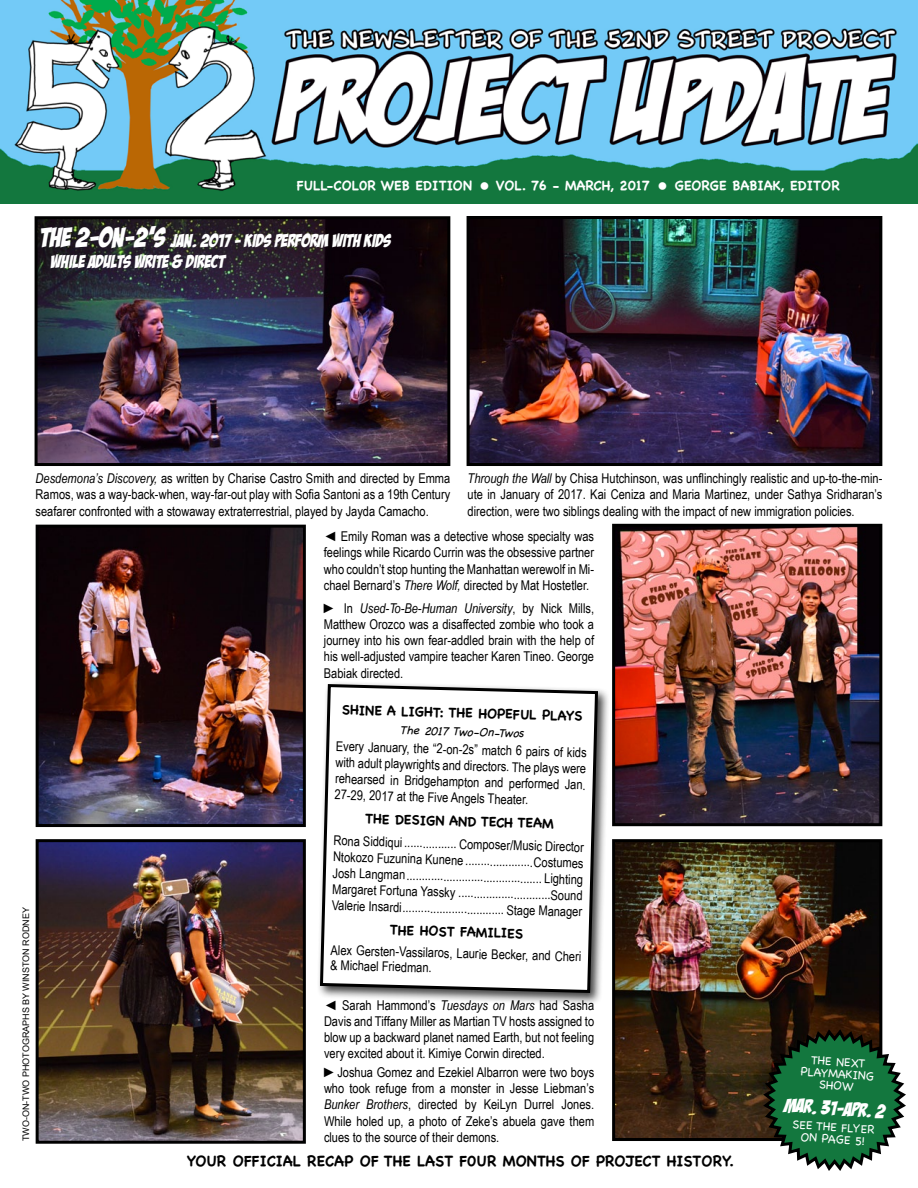
<style>
.page{position:relative;width:918px;height:1188px;background:#fff}
.page>*{position:absolute;margin:0;border:0;box-sizing:border-box;transform-origin:0 0}
.t1{font:19.5px "Bada Boom BB";color:#fff}
.t2{font:18px/21.6px "Bada Boom BB";color:#fff}
.t3{font:700 15px "Chalkboard";color:#000}
.t4{font:13.5px/16.2px "Arial Narrow";color:#000;text-align:justify}
.t5{font:700 13.5px "Chalkboard";color:#000}
.t6{font:700 13.5px "Chalkboard";color:#fff}
.t7{font:12px/12px "Chalkboard";color:#fff;text-align:center}
.t8{font:italic 12px "Chalkboard";color:#000}
.t9{font:9px "Arial";color:#000}
.s1{font-size:27px}
.s2{font-style:italic}
</style>
<div class="page">
<img style="left:0;top:0;width:918px;height:203px">
<img style="left:40px;top:529px;width:262px;height:294px">
<div style="left:36px;top:525px;width:270px;height:302px;border:3px solid #000"></div>
<img style="left:39px;top:220px;width:407px;height:242px">
<div style="left:35px;top:216px;width:415px;height:250px;border:3px solid #000"></div>
<img style="left:471px;top:220px;width:407px;height:242px">
<div style="left:467px;top:216px;width:415px;height:250px;border:3px solid #000"></div>
<img style="left:40px;top:843px;width:262px;height:297px">
<div style="left:36px;top:839px;width:270px;height:305px;border:3px solid #000"></div>
<div style="left:317px;top:681px;width:294px;height:325px;background:#000;opacity:.75"></div>
<svg style="left:318px;top:683px;width:282px;height:312px"></svg>
<img style="left:616px;top:528px;width:262px;height:294px">
<div style="left:612px;top:524px;width:270px;height:302px;border:3px solid #000"></div>
<img style="left:616px;top:843px;width:262px;height:294px">
<div style="left:612px;top:839px;width:270px;height:302px;border:3px solid #000"></div>
<svg style="left:481px;top:182px;width:7px;height:8px"></svg>
<svg style="left:659px;top:182px;width:7px;height:8px"></svg>
<svg style="left:760px;top:1027px;width:146px;height:144px"></svg>
<p class="t6" style="left:297px;top:178px;width:177px">FULL-COL0R WEB EDITION</p>
<p class="t6" style="left:496px;top:178px;width:156px">VOL. 76 - MARCH, 2017</p>
<p class="t6" style="left:675px;top:178px;width:125px">GEORGE BABIAK, EDITOR</p>
<h2 class="t2" style="left:51px;top:230px;width:342px;text-indent:-10px"><span class="s1">THE 2-ON-2’S</span> JAN. 2017 - KIDS PERFORM WITH KIDS<br>WHILE ADULTS WRITE &amp; DIRECT</h2>
<p class="t4" style="left:36px;top:470px;width:416px"><span class="s2">Desdemona’s Discovery,</span> as written by Charise Castro Smith and directed by Emma Ramos, was a way-back-when, way-far-out play with Sofia Santoni as a 19th Century seafarer confronted with a stowaway extraterrestrial, played by Jayda Camacho.</p>
<p class="t4" style="left:468px;top:470px;width:416px"><span class="s2">Through the Wall</span> by Chisa Hutchinson, was unflinchingly realistic and up-to-the-min&shy;ute in January of 2017. Kai Ceniza and Maria Martinez, under Sathya Sridharan’s direction, were two siblings dealing with the impact of new immigration policies.</p>
<p class="t4" style="left:324px;top:528px;width:272px">◄ Emily Roman was a detective whose specialty was feelings while Ricardo Currin was the obsessive partner who couldn’t stop hunting the Manhattan werewolf in Mi&shy;chael Bernard’s <span class="s2">There Wolf,</span> directed by Mat Hostetler.</p>
<p class="t9" style="left:20px;top:1141px;width:236px;rotate:-90deg">TWO-ON-TWO PHOTOGRAPHS BY WINSTON RODNEY</p>
<p class="t4" style="left:324px;top:599px;width:272px">► In <span class="s2">Used-To-Be-Human University</span>, by Nick Mills, Matthew Orozco was a disaffected zombie who took a journey into his own fear-addled brain with the help of his well-adjusted vampire teacher Karen Tineo. George Babiak directed.</p>
<p class="t5" style="left:342px;top:702px;width:19px;rotate:2deg">SHINE</p>
<p class="t5" style="left:387px;top:702px;width:196px;rotate:2deg">A LI GHT : THE HO PEFUL PLAYS</p>
<p class="t8" style="left:400px;top:723px;width:128px;rotate:1deg">The 2017 Two-On-Twos</p>
<p class="t4" style="left:336px;top:736px;width:252px;rotate:2deg">Every January, the “2-on-2s” match 6 pairs of kids with adult playwrights and directors. The plays were rehearsed in Bridgehampton and performed Jan.<br>27-29, 2017 at the Five Angels Theater.</p>
<p class="t5" style="left:366px;top:810px;width:189px;rotate:2deg">THE DESIG N AND TECH TEAM</p>
<p class="t4" style="left:334px;top:831px;width:253px;rotate:2deg">Rona Siddiqui ................. Composer/Music Director Ntokozo Fuzunina Kunene ......................Costumes Josh Langman............................................ Lighting Margaret Fortuna Yassky ..............................Sound Valerie Insardi................................. Stage Manager</p>
<p class="t5" style="left:390px;top:921px;width:133px;rotate:2deg">THE HOST FAMILIES</p>
<p class="t4" style="left:331px;top:941px;width:252px;line-height:15.6px;rotate:2deg">Alex Gersten-Vassilaros, Laurie Becker, and Cheri &amp; Michael Friedman.</p>
<p class="t4" style="left:324px;top:996px;width:272px">◄ Sarah Hammond’s <span class="s2">Tuesdays on Mars</span> had Sasha Davis and Tiffany Miller as Martian TV hosts assigned to blow up a backward planet named Earth, but not feeling very excited about it. Kimiye Corwin directed.</p>
<p class="t4" style="left:324px;top:1064px;width:272px">►Joshua Gomez and Ezekiel Albarron were two boys who took refuge from a monster in Jesse Liebman’s <span class="s2">Bunker Brothers</span>, directed by KeiLyn Durrel Jones.<br>While holed up, a photo of Zeke’s abuela gave them clues to the source of their demons.</p>
<p class="t7" style="left:802px;top:1053px;width:75px;rotate:4deg">THE NEXT<br>PLAYMAKING sho w</p>
<h1 class="t1" style="left:785px;top:1094px;width:103px;rotate:4deg">MAR. 31-APR. 2</h1>
<p class="t7" style="left:793px;top:1118px;width:32px;rotate:4deg">see the</p>
<p class="t7" style="left:842px;top:1121px;width:35px;rotate:4deg">FLYER</p>
<p class="t7" style="left:822px;top:1132px;width:8px;rotate:4deg">page</p>
<p class="t3" style="left:187px;top:1152px;width:82px">YOUR OFFICIAL</p>
<p class="t3" style="left:307px;top:1152px;width:11px">RECA</p>
<p class="t3" style="left:345px;top:1152px;width:391px">P OF THE LAST F0UR MONTHS OF PROJECT HISTORY.</p>
</div>
